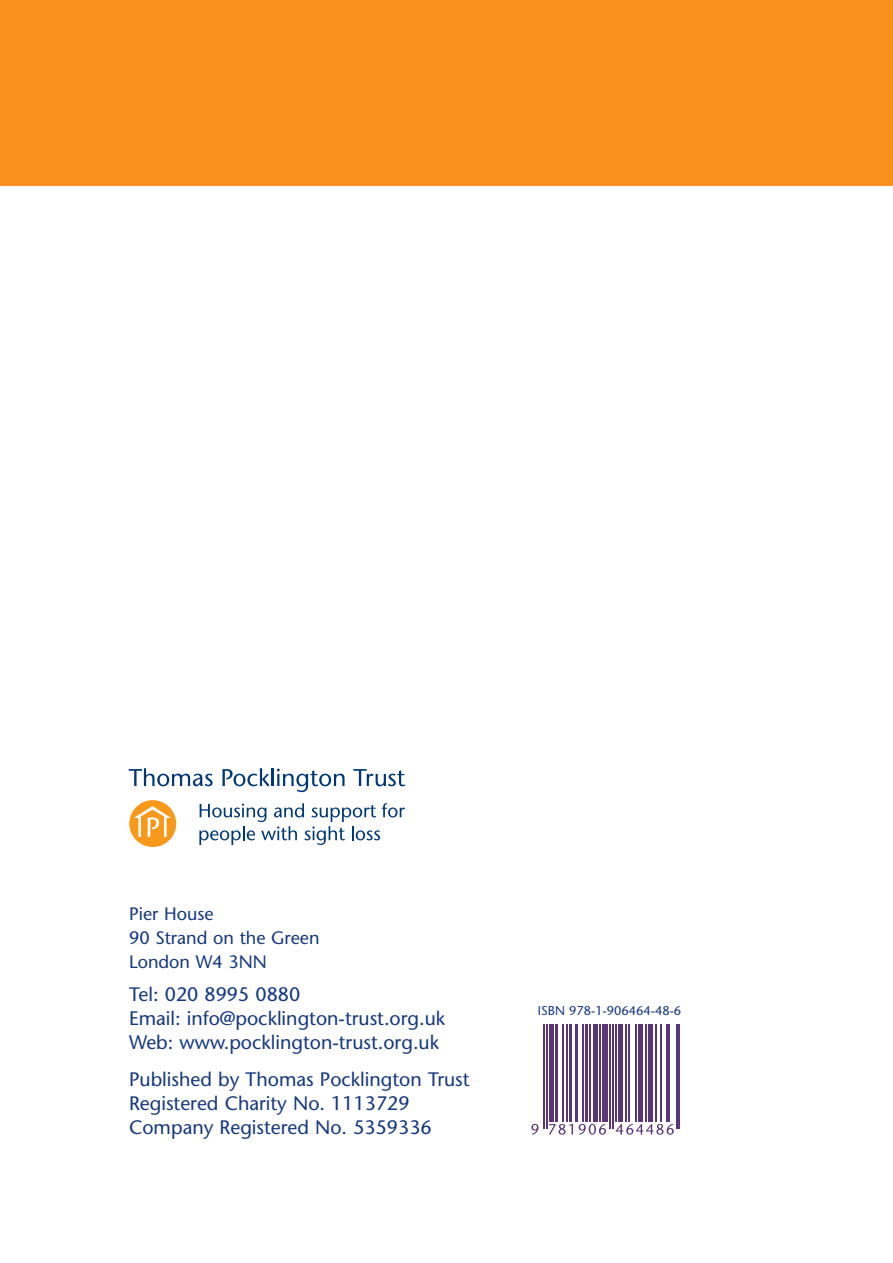
<style>
.page{position:relative;width:893px;height:1263px;background:#fff}
.page>*{position:absolute;margin:0;border:0;box-sizing:border-box;transform-origin:0 0}
.t1{font:19.5px/24px "Stone Sans";color:#15387f}
.t2{font:18px/24px "Stone Sans";color:#15387f}
.t3{font:12.75px "Stone Sans";color:#15387f}
</style>
<div class="page">
<div style="left:0;top:0;width:892px;height:186px;background:#f7901e"></div>
<svg style="left:129px;top:768px;width:84px;height:18px"></svg>
<svg style="left:222px;top:768px;width:48px;height:18px"></svg>
<hr style="left:271px;top:768px;width:3px;height:18px;background:#003876">
<svg style="left:277px;top:769px;width:67px;height:23px"></svg>
<svg style="left:353px;top:769px;width:52px;height:17px"></svg>
<div style="left:129px;top:800px;width:47px;height:47px;background:#f8991c;border-radius:50%"></div>
<svg style="left:134px;top:806px;width:37px;height:31px"></svg>
<svg style="left:199px;top:803px;width:206px;height:42px"></svg>
<svg style="left:531px;top:1124px;width:7px;height:11px"></svg>
<hr style="left:543px;top:1024px;width:2px;height:105px;background:#5a3679">
<hr style="left:546px;top:1024px;width:2px;height:105px;background:#5a3679">
<hr style="left:549px;top:1024px;width:4px;height:98px;background:#5a3679">
<hr style="left:555px;top:1024px;width:3px;height:98px;background:#5a3679">
<hr style="left:562px;top:1024px;width:1px;height:98px;background:#5a3679">
<hr style="left:566px;top:1024px;width:2px;height:98px;background:#5a3679">
<svg style="left:549px;top:1124px;width:24px;height:11px"></svg>
<hr style="left:569px;top:1024px;width:3px;height:98px;background:#5a3679">
<hr style="left:575px;top:1024px;width:3px;height:98px;background:#5a3679">
<hr style="left:582px;top:1024px;width:2px;height:98px;background:#5a3679">
<hr style="left:585px;top:1024px;width:3px;height:98px;background:#5a3679">
<hr style="left:589px;top:1024px;width:2px;height:98px;background:#5a3679">
<hr style="left:594px;top:1024px;width:4px;height:98px;background:#5a3679">
<svg style="left:579px;top:1124px;width:27px;height:11px"></svg>
<hr style="left:599px;top:1024px;width:2px;height:98px;background:#5a3679">
<div style="left:602px;top:1024px;width:6px;height:98px;background:#5a3679"></div>
<hr style="left:610px;top:1024px;width:1px;height:105px;background:#5a3679">
<hr style="left:612px;top:1024px;width:2px;height:105px;background:#5a3679">
<hr style="left:615px;top:1024px;width:2px;height:98px;background:#5a3679">
<hr style="left:618px;top:1024px;width:4px;height:98px;background:#5a3679">
<hr style="left:625px;top:1024px;width:2px;height:98px;background:#5a3679">
<hr style="left:628px;top:1024px;width:2px;height:98px;background:#5a3679">
<hr style="left:635px;top:1024px;width:2px;height:98px;background:#5a3679">
<div style="left:638px;top:1024px;width:5px;height:98px;background:#5a3679"></div>
<hr style="left:646px;top:1024px;width:1px;height:98px;background:#5a3679">
<div style="left:648px;top:1024px;width:5px;height:98px;background:#5a3679"></div>
<hr style="left:656px;top:1024px;width:1px;height:98px;background:#5a3679">
<hr style="left:660px;top:1024px;width:1px;height:98px;background:#5a3679">
<svg style="left:616px;top:1124px;width:58px;height:11px"></svg>
<hr style="left:666px;top:1024px;width:1px;height:98px;background:#5a3679">
<hr style="left:669px;top:1024px;width:1px;height:98px;background:#5a3679">
<hr style="left:676px;top:1024px;width:1px;height:105px;background:#5a3679">
<hr style="left:679px;top:1024px;width:1px;height:105px;background:#5a3679">
<p class="t2" style="left:129px;top:904px;width:192px">Pier House<br>90 Strand on the Green<br>London W4 3NN</p>
<p class="t1" style="left:129px;top:984px;width:318px">Tel: 020 8995 0880<br>Email: info@pocklington-trust.org.uk<br>Web: www.pocklington-trust.org.uk</p>
<p class="t1" style="left:129px;top:1069px;width:342px">Published by Thomas Pocklington Trust<br>Registered Charity No. 1113729<br>Company Registered No. 5359336</p>
<p class="t3" style="left:538px;top:1006px;width:145px">ISBN 978-1-906464-48-6</p>
</div>
